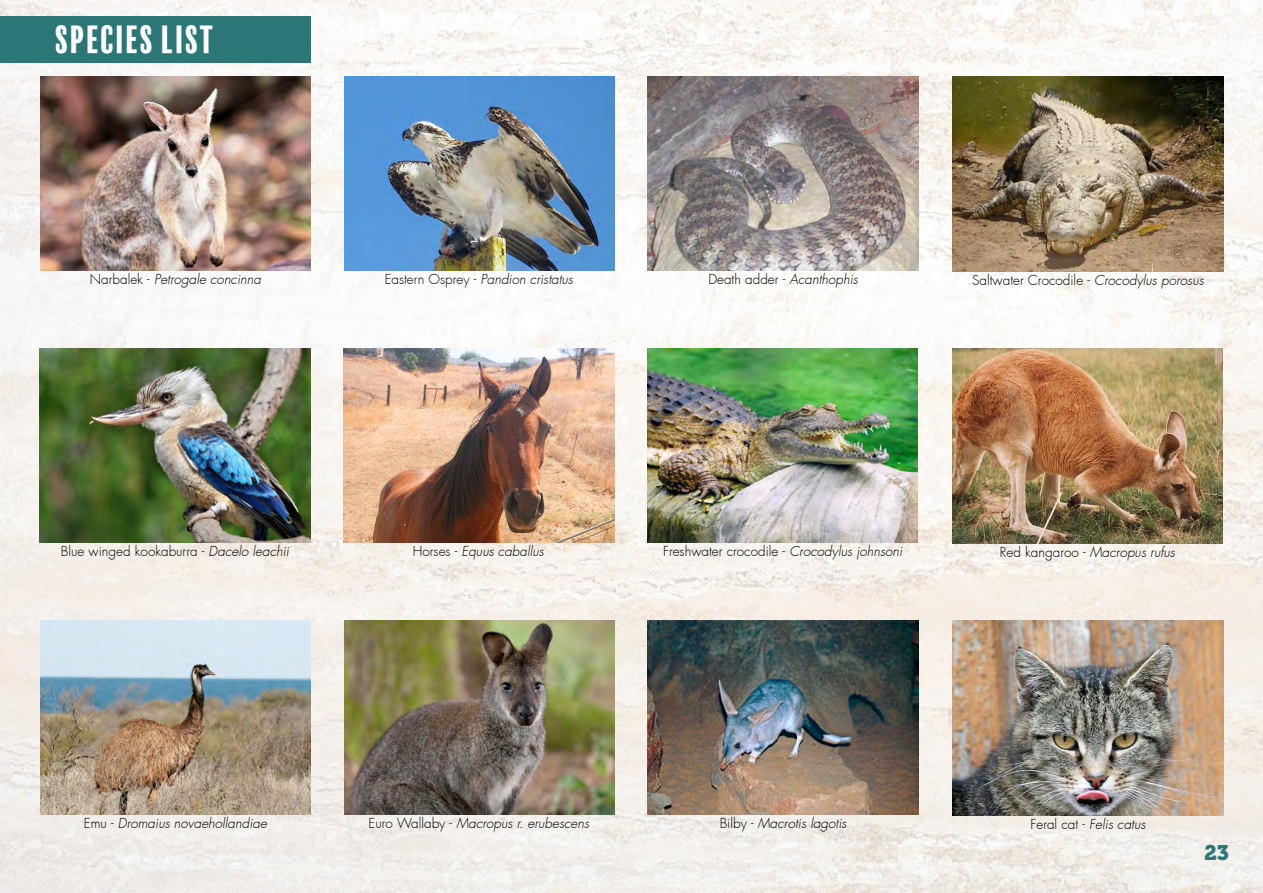
<style>
.page{position:relative;width:1263px;height:893px;background:#fff}
.page>*{position:absolute;margin:0;border:0;box-sizing:border-box;transform-origin:0 0}
.t1{font:36px "Balboa Plus Fill";color:#fff}
.t2{font:21px "Museo 900";color:#2c7677}
.t3{font:italic 300 13.5px "Futura";color:#000}
.t4{font:300 13.5px "Futura";color:#000}
.s1{font-style:normal}
.s2{font-style:italic}
</style>
<div class="page">
<img style="left:0;top:0;width:1263px;height:893px">
<div style="left:0;top:16px;width:310px;height:46px;background:#2c7677"></div>
<img style="left:40px;top:77px;width:271px;height:194px">
<img style="left:40px;top:348px;width:270px;height:195px">
<img style="left:40px;top:620px;width:271px;height:195px">
<img style="left:344px;top:77px;width:270px;height:194px">
<img style="left:344px;top:348px;width:270px;height:195px">
<img style="left:344px;top:620px;width:270px;height:195px">
<img style="left:648px;top:77px;width:270px;height:194px">
<img style="left:953px;top:77px;width:270px;height:194px">
<img style="left:647px;top:348px;width:271px;height:195px">
<img style="left:952px;top:349px;width:271px;height:194px">
<img style="left:648px;top:620px;width:270px;height:195px">
<img style="left:953px;top:621px;width:270px;height:194px">
<h1 class="t1" style="left:55px;top:20px;width:162px">SPECIES LIST</h1>
<p class="t3" style="left:90px;top:270px;width:173px"><span class="s1">Narbalek -</span> Petrogale concinna</p>
<p class="t3" style="left:385px;top:270px;width:190px"><span class="s1">Eastern Osprey -</span> Pandion cristatus</p>
<p class="t4" style="left:708px;top:270px;width:151px">Death adder - <span class="s2">Acanthophis</span></p>
<p class="t4" style="left:972px;top:272px;width:233px">Saltwater Crocodile - <span class="s2">Crocodylus porosus</span></p>
<p class="t4" style="left:61px;top:543px;width:230px">Blue winged kookaburra - <span class="s2">Dacelo leachii</span></p>
<p class="t3" style="left:413px;top:543px;width:133px"><span class="s1">Horses -</span> Equus caballus</p>
<p class="t4" style="left:663px;top:543px;width:241px">Freshwater crocodile - <span class="s2">Crocodylus johnsoni</span></p>
<p class="t3" style="left:1000px;top:544px;width:177px"><span class="s1">Red kangaroo -</span> Macropus rufus</p>
<p class="t3" style="left:84px;top:815px;width:185px"><span class="s1">Emu -</span> Dromaius novaehollandiae</p>
<p class="t3" style="left:369px;top:815px;width:222px"><span class="s1">Euro Wallaby -</span> Macropus r. erubescens</p>
<p class="t3" style="left:720px;top:815px;width:128px"><span class="s1">Bilby -</span> Macrotis lagotis</p>
<p class="t3" style="left:1030px;top:816px;width:117px"><span class="s1">Feral cat -</span> Felis catus</p>
<h2 class="t2" style="left:1204px;top:841px;width:26px">23</h2>
</div>
